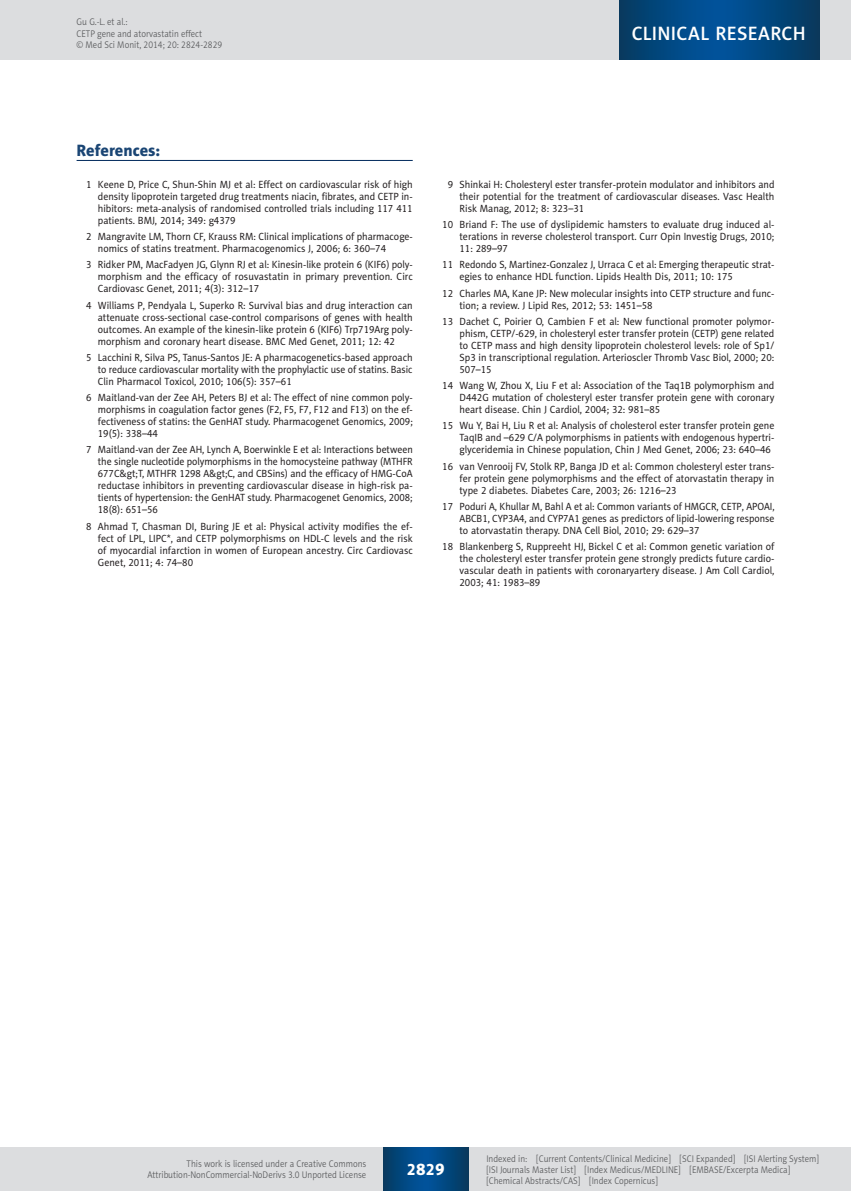
<style>
.page{position:relative;width:851px;height:1191px;background:#fff}
.page>*{position:absolute;margin:0;border:0;box-sizing:border-box;transform-origin:0 0}
.t1{font:19.5px "Naomi Sans EFN Medium";letter-spacing:.015em;color:#fff}
.MSM_Referencje_Tytul{font:16.5px "Naomi Sans EFN Heavy";color:#1a4574}
.t2{font:16.5px "Naomi Sans EFN Heavy";color:#fff}
.MSM_Referencje_punkt{font:10.5px/12px "Naomi Sans EFN";color:#231f20;text-align:justify;scale:.95 1}
.MSM_Referencje_punkt-2{font:10.5px/12px "Naomi Sans EFN";color:#231f20;text-align:justify;scale:.94 1}
.t3{font:9.75px/11.2px "Naomi Sans EFN Light";color:#57585a;scale:.9 1}
</style>
<div class="page">
<hr style="left:77px;top:160px;width:335px;height:1px;background:#00295c">
<div style="left:0;top:1148px;width:850px;height:43px;background:#dcdddf"></div>
<svg style="left:383px;top:1147px;width:85px;height:43px;background:#02477e"></svg>
<div style="left:0;top:0;width:850px;height:60px;background:#dcdddf"></div>
<svg style="left:619px;top:0;width:200px;height:60px;background:#02477e"></svg>
<p class="t3" style="left:77px;top:16px;width:163px">Gu G.-L. et al.:<br>CETP gene and atorvastatin effect<br>© Med Sci Monit, 2014; 20: 2824-2829</p>
<h1 class="t1" style="left:631px;top:22px;width:175px">CLINICAL RESEARCH</h1>
<p class="MSM_Referencje_Tytul" style="left:77px;top:140px;width:85px">References:</p>
<p class="MSM_Referencje_punkt" style="left:98px;top:178px;width:333px;text-indent:-12px">1 Keene D, Price C, Shun-Shin MJ et al: Effect on cardiovascular risk of high density lipoprotein targeted drug treatments niacin, fibrates, and CETP in&shy;hibitors: meta-analysis of randomised controlled trials including 117 411 patients. BMJ, 2014; 349: g4379</p>
<p class="MSM_Referencje_punkt" style="left:98px;top:231px;width:333px;text-indent:-12px">2 Mangravite LM, Thorn CF, Krauss RM: Clinical implications of pharmacoge&shy;nomics of statins treatment. Pharmacogenomics J, 2006; 6: 360–74</p>
<p class="MSM_Referencje_punkt" style="left:98px;top:259px;width:333px;text-indent:-12px">3 Ridker PM, MacFadyen JG, Glynn RJ et al: Kinesin-like protein 6 (KIF6) poly&shy;morphism and the efficacy of rosuvastatin in primary prevention. Circ Cardiovasc Genet, 2011; 4(3): 312–17</p>
<p class="MSM_Referencje_punkt" style="left:98px;top:299px;width:333px;text-indent:-12px">4 Williams P, Pendyala L, Superko R: Survival bias and drug interaction can attenuate cross-sectional case-control comparisons of genes with health outcomes. An example of the kinesin-like protein 6 (KIF6) Trp719Arg poly&shy;morphism and coronary heart disease. BMC Med Genet, 2011; 12: 42</p>
<p class="MSM_Referencje_punkt" style="left:98px;top:351px;width:333px;text-indent:-12px">5 Lacchini R, Silva PS, Tanus-Santos JE: A pharmacogenetics-based approach to reduce cardiovascular mortality with the prophylactic use of statins. Basic Clin Pharmacol Toxicol, 2010; 106(5): 357–61</p>
<p class="MSM_Referencje_punkt" style="left:98px;top:392px;width:333px;text-indent:-12px">6 Maitland-van der Zee AH, Peters BJ et al: The effect of nine common poly&shy;morphisms in coagulation factor genes (F2, F5, F7, F12 and F13) on the ef&shy;fectiveness of statins: the GenHAT study. Pharmacogenet Genomics, 2009; 19(5): 338–44</p>
<p class="MSM_Referencje_punkt-2" style="left:98px;top:444px;width:336px;text-indent:-12px">7 Maitland-van der Zee AH, Lynch A, Boerwinkle E et al: Interactions between the single nucleotide polymorphisms in the homocysteine pathway (MTHFR 677C&amp;gt;T, MTHFR 1298 A&amp;gt;C, and CBSins) and the efficacy of HMG-CoA reductase inhibitors in preventing cardiovascular disease in high-risk pa&shy;tients of hypertension: the GenHAT study. Pharmacogenet Genomics, 2008; 18(8): 651–56</p>
<p class="MSM_Referencje_punkt" style="left:98px;top:520px;width:333px;text-indent:-12px">8 Ahmad T, Chasman DI, Buring JE et al: Physical activity modifies the ef&shy;fect of LPL, LIPC*, and CETP polymorphisms on HDL-C levels and the risk of myocardial infarction in women of European ancestry. Circ Cardiovasc Genet, 2011; 4: 74–80</p>
<p class="MSM_Referencje_punkt" style="left:459px;top:178px;width:333px;text-indent:-12px">9 Shinkai H: Cholesteryl ester transfer-protein modulator and inhibitors and their potential for the treatment of cardiovascular diseases. Vasc Health Risk Manag, 2012; 8: 323–31</p>
<p class="MSM_Referencje_punkt" style="left:459px;top:219px;width:333px;text-indent:-17px">10 Briand F: The use of dyslipidemic hamsters to evaluate drug induced al&shy;terations in reverse cholesterol transport. Curr Opin Investig Drugs, 2010; 11: 289–97</p>
<p class="MSM_Referencje_punkt-2" style="left:459px;top:259px;width:336px;text-indent:-17px">11 Redondo S, Martinez-Gonzalez J, Urraca C et al: Emerging therapeutic strat&shy;egies to enhance HDL function. Lipids Health Dis, 2011; 10: 175</p>
<p class="MSM_Referencje_punkt" style="left:459px;top:287px;width:333px;text-indent:-17px">12 Charles MA, Kane JP: New molecular insights into CETP structure and func&shy;tion; a review. J Lipid Res, 2012; 53: 1451–58</p>
<p class="MSM_Referencje_punkt" style="left:459px;top:315px;width:333px;text-indent:-17px">13 Dachet C, Poirier O, Cambien F et al: New functional promoter polymor&shy;phism, CETP/-629, in cholesteryl ester transfer protein (CETP) gene related to CETP mass and high density lipoprotein cholesterol levels: role of Sp1/ Sp3 in transcriptional regulation. Arterioscler Thromb Vasc Biol, 2000; 20:<br>507–15</p>
<p class="MSM_Referencje_punkt" style="left:459px;top:380px;width:333px;text-indent:-17px">14 Wang W, Zhou X, Liu F et al: Association of the Taq1B polymorphism and D442G mutation of cholesteryl ester transfer protein gene with coronary heart disease. Chin J Cardiol, 2004; 32: 981–85</p>
<p class="MSM_Referencje_punkt" style="left:459px;top:420px;width:333px;text-indent:-17px">15 Wu Y, Bai H, Liu R et al: Analysis of cholesterol ester transfer protein gene TaqIB and –629 C/A polymorphisms in patients with endogenous hypertri&shy;glyceridemia in Chinese population, Chin J Med Genet, 2006; 23: 640–46</p>
<p class="MSM_Referencje_punkt" style="left:459px;top:460px;width:333px;text-indent:-17px">16 van Venrooij FV, Stolk RP, Banga JD et al: Common cholesteryl ester trans&shy;fer protein gene polymorphisms and the effect of atorvastatin therapy in type 2 diabetes. Diabetes Care, 2003; 26: 1216–23</p>
<p class="MSM_Referencje_punkt-2" style="left:459px;top:500px;width:336px;text-indent:-17px">17 Poduri A, Khullar M, Bahl A et al: Common variants of HMGCR, CETP, APOAI, ABCB1, CYP3A4, and CYP7A1 genes as predictors of lipid-lowering response to atorvastatin therapy. DNA Cell Biol, 2010; 29: 629–37</p>
<p class="MSM_Referencje_punkt" style="left:459px;top:541px;width:333px;text-indent:-17px">18 Blankenberg S, Ruppreeht HJ, Bickel C et al: Common genetic variation of the cholesteryl ester transfer protein gene strongly predicts future cardio&shy;vascular death in patients with coronaryartery disease. J Am Coll Cardiol, 2003; 41: 1983–89</p>
<p class="t3" style="left:147px;top:1158px;width:245px;text-align:right">This work is licensed under a Creative Commons<br>Attribution-NonCommercial-NoDerivs 3.0 Unported License</p>
<h2 class="t2" style="left:406px;top:1159px;width:40px">2829</h2>
<p class="t3" style="left:486px;top:1152px;width:371px">Indexed in: [Current Contents/Clinical Medicine] [SCI Expanded] [ISI Alerting System] [ISI Journals Master List] [Index Medicus/MEDLINE] [EMBASE/Excerpta Medica] [Chemical Abstracts/CAS] [Index Copernicus]</p>
</div>
